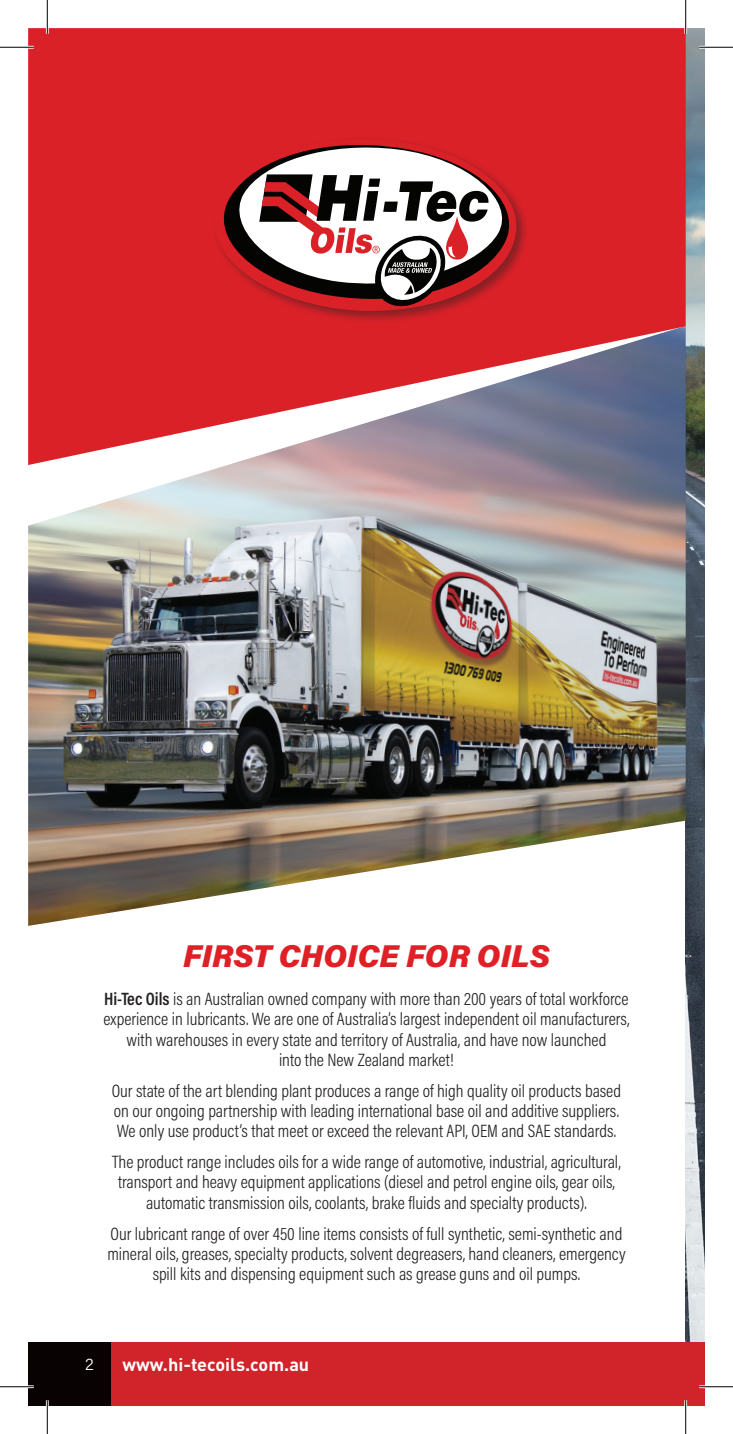
<style>
.page{position:relative;width:733px;height:1434px;background:#fff}
.page>*{position:absolute;margin:0;border:0;box-sizing:border-box;transform-origin:0 0}
.t1{font:italic 900 31.5px "Acumin Pro";letter-spacing:.005em;color:#df2026}
.t2{font:300 18px/20.2px "Acumin Pro Cond";color:#231f20;text-align:center}
.t3{font:700 18px "DIN Pro";color:#fff}
.t4{font:300 16.88px "Acumin Pro";color:#fff}
.s1{font-weight:600}
</style>
<div class="page">
<div style="left:28px;top:1342px;width:83px;height:64px;background:#080302"></div>
<img style="left:685px;top:28px;width:19px;height:1314px">
<div style="left:111px;top:1342px;width:574px;height:64px;background:#d1232a"></div>
<div style="left:685px;top:1342px;width:19px;height:64px;background:#d1232a"></div>
<img style="left:28px;top:465px;width:657px;height:461px">
<svg style="left:28px;top:28px;width:657px;height:437px;background:#ce3a43"></svg>
<div style="left:212px;top:137px;width:317px;height:186px;background:#231f20;opacity:.45"></div>
<svg style="left:205px;top:136px;width:322px;height:174px;fill:#da2128"></svg>
<svg style="left:259px;top:174px;width:230px;height:121px"></svg>
<hr style="left:0;top:46px;width:34px;height:3px;background:#fff">
<hr style="left:699px;top:46px;width:33px;height:3px;background:#fff">
<hr style="left:0;top:1385px;width:34px;height:3px;background:#fff">
<hr style="left:699px;top:1385px;width:33px;height:3px;background:#fff">
<hr style="left:46px;top:0;width:3px;height:34px;background:#fff">
<hr style="left:46px;top:1400px;width:3px;height:34px;background:#fff">
<hr style="left:684px;top:0;width:2px;height:34px;background:#fff">
<hr style="left:684px;top:1400px;width:2px;height:34px;background:#fff">
<hr style="left:0;top:47px;width:34px;height:1px;background:#000">
<hr style="left:699px;top:47px;width:33px;height:1px;background:#000">
<hr style="left:0;top:1386px;width:34px;height:1px;background:#000">
<hr style="left:699px;top:1386px;width:33px;height:1px;background:#000">
<hr style="left:47px;top:0;width:1px;height:34px;background:#000">
<hr style="left:47px;top:1400px;width:1px;height:34px;background:#000">
<hr style="left:685px;top:0;width:1px;height:34px;background:#000">
<hr style="left:685px;top:1400px;width:1px;height:34px;background:#000">
<h1 class="t1" style="left:183px;top:933px;width:368px">FIRST CHOICE FOR OILS</h1>
<p class="t2" style="left:103px;top:988px;width:527px"><span class="s1">Hi-Tec Oils</span> is an Australian owned company with more than 200 years of total workforce experience in lubricants. We are one of Australia’s largest independent oil manufacturers, with warehouses in every state and territory of Australia, and have now launched<br>into the New Zealand market!</p>
<p class="t2" style="left:112px;top:1080px;width:511px;text-align:justify">Our state of the art blending plant produces a range of high quality oil products based on our ongoing partnership with leading international base oil and additive suppliers.<br>We only use product’s that meet or exceed the relevant API, OEM and SAE standards.</p>
<p class="t2" style="left:112px;top:1151px;width:510px">The product range includes oils for a wide range of automotive, industrial, agricultural, transport and heavy equipment applications (diesel and petrol engine oils, gear oils, automatic transmission oils, coolants, brake fluids and specialty products).</p>
<p class="t2" style="left:107px;top:1223px;width:519px">Our lubricant range of over 450 line items consists of full synthetic, semi-synthetic and mineral oils, greases, specialty products, solvent degreasers, hand cleaners, emergency spill kits and dispensing equipment such as grease guns and oil pumps.</p>
<p class="t4" style="left:85px;top:1353px;width:10px">2</p>
<p class="t3" style="left:123px;top:1349px;width:188px">www.hi-tecoils.com.au</p>
</div>
